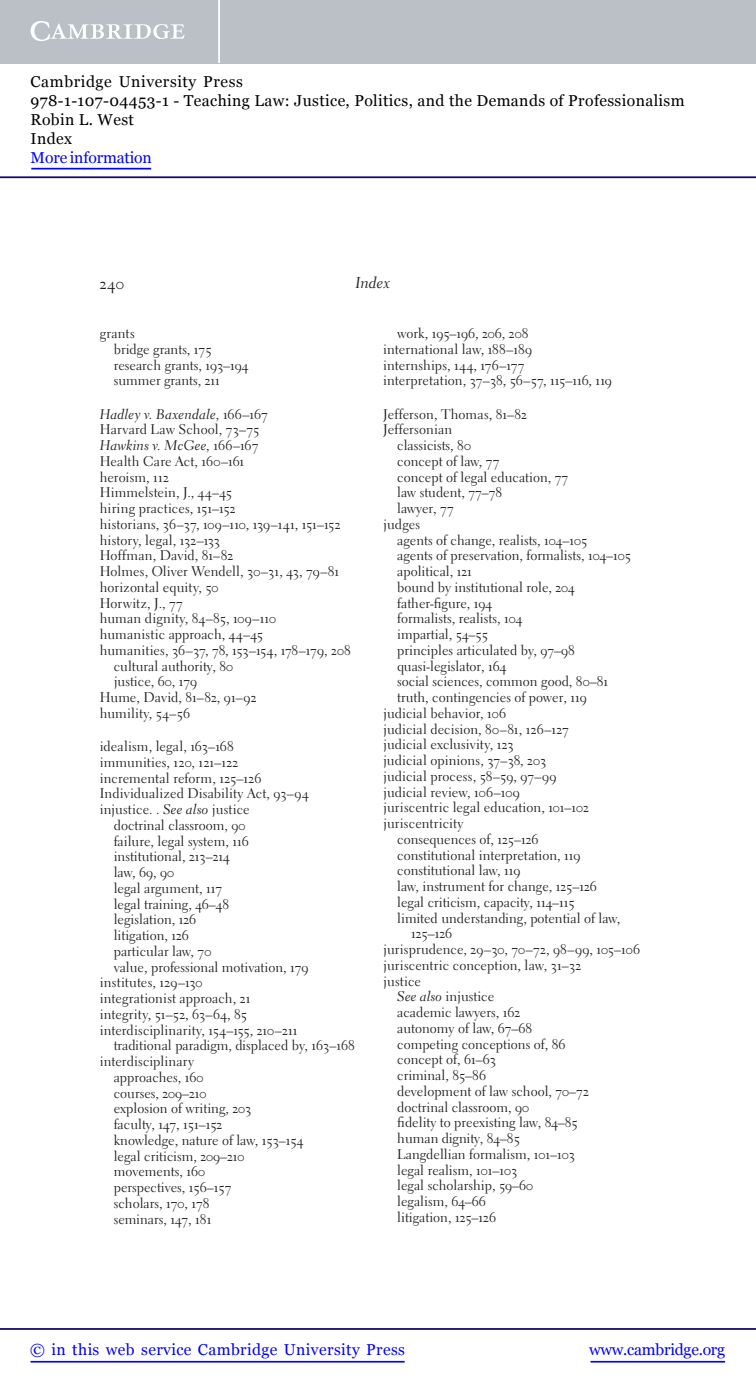
<style>
.page{position:relative;width:756px;height:1388px;background:#fff}
.page>*{position:absolute;margin:0;border:0;box-sizing:border-box;transform-origin:0 0}
.t1{font:16.62px "Electra LT Std";color:#231f20}
.t2{font:15.75px/18.9px "Georgia";letter-spacing:.025em;color:#000}
.t3{font:15.75px "Georgia";letter-spacing:.025em;color:#00f}
.t4{font:15.75px "Georgia";letter-spacing:-.015em;color:#00f}
.t5{font:15.75px "Georgia";letter-spacing:-.01em;color:#00f}
.t6{font:15.75px "Electra LT Std Cursive";letter-spacing:.005em;color:#231f20}
.t7{font:14px/15.8px "Electra LT Std";color:#231f20}
.t8{font:14px "Electra LT Std Cursive";letter-spacing:.005em;color:#231f20}
.t9{font:14px "Electra LT Std";letter-spacing:.03em;color:#231f20}
.s1{font-family:"Electra LT Std"}
.s2{font-family:"Electra LT Std Cursive"}
</style>
<div class="page">
<hr style="left:591px;top:1361px;width:134px;height:1px;background:#00f">
<hr style="left:0;top:1328px;width:756px;height:2px;background:#150666">
<hr style="left:31px;top:1361px;width:374px;height:1px;background:#00f">
<div style="left:0;top:0;width:756px;height:63px;background:#bac0c6"></div>
<svg style="left:31px;top:21px;width:154px;height:20px"></svg>
<hr style="left:218px;top:0;width:2px;height:63px;background:#fff">
<hr style="left:0;top:176px;width:756px;height:2px;background:#150666">
<hr style="left:31px;top:168px;width:120px;height:1px;background:#00f">
<p class="t2" style="left:31px;top:72px;width:656px">Cambridge University Press<br>978-1-107-04453-1 - Teaching Law: Justice, Politics, and the Demands of Professionalism Robin L. West<br>Index</p>
<p class="t5" style="left:31px;top:148px;width:123px">More information</p>
<p class="t1" style="left:100px;top:277px;width:26px">240</p>
<p class="t6" style="left:355px;top:277px;width:36px">Index</p>
<p class="t7" style="left:114px;top:327px;width:136px;text-indent:-14px">grants<br>bridge grants, 175 research grants, 193–194 summer grants, 211</p>
<p class="t8" style="left:100px;top:408px;width:170px">Hadley v. Baxendale, <span class="s1">166–167</span></p>
<p class="t7" style="left:100px;top:423px;width:161px">Harvard Law School, 73–75</p>
<p class="t8" style="left:100px;top:439px;width:160px">Hawkins v. McGee, <span class="s1">166–167</span></p>
<p class="t7" style="left:100px;top:454px;width:146px">Health Care Act, 160–161</p>
<p class="t7" style="left:100px;top:470px;width:71px">heroism, 112</p>
<p class="t7" style="left:100px;top:486px;width:134px">Himmelstein, J., 44–45</p>
<p class="t7" style="left:100px;top:502px;width:137px">hiring practices, 151–152</p>
<p class="t7" style="left:100px;top:517px;width:242px">historians, 36–37 , 109–110 , 139–141 , 151–152</p>
<p class="t7" style="left:100px;top:533px;width:122px">history, legal, 132–133</p>
<p class="t7" style="left:100px;top:549px;width:135px">Hoffman, David, 81–82</p>
<p class="t7" style="left:100px;top:565px;width:241px">Holmes, Oliver Wendell, 30–31 , 43 , 79–81</p>
<p class="t7" style="left:100px;top:580px;width:120px">horizontal equity, 50</p>
<p class="t7" style="left:100px;top:596px;width:85px">Horwitz, J., 77</p>
<p class="t7" style="left:100px;top:612px;width:178px">human dignity, 84–85 , 109–110</p>
<p class="t7" style="left:100px;top:628px;width:165px">humanistic approach, 44–45</p>
<p class="t7" style="left:100px;top:643px;width:253px">humanities, 36–37 , 78 , 153–154 , 178–179 , 208</p>
<p class="t7" style="left:114px;top:659px;width:121px">cultural authority, 80</p>
<p class="t7" style="left:114px;top:675px;width:85px">justice, 60 , 179</p>
<p class="t7" style="left:100px;top:691px;width:158px">Hume, David, 81–82 , 91–92</p>
<p class="t7" style="left:100px;top:706px;width:92px">humility, 54–56</p>
<p class="t7" style="left:100px;top:740px;width:136px">idealism, legal, 163–168</p>
<p class="t9" style="left:100px;top:756px;width:140px">immunities, 120 , 121–122</p>
<p class="t7" style="left:100px;top:771px;width:163px">incremental reform, 125–126</p>
<p class="t7" style="left:100px;top:787px;width:210px">Individualized Disability Act, 93–94</p>
<p class="t7" style="left:100px;top:803px;width:152px">injustice. . <span class="s2">See also</span> justice</p>
<p class="t7" style="left:114px;top:818px;width:133px">doctrinal classroom, 90</p>
<p class="t7" style="left:114px;top:834px;width:136px">failure, legal system, 116</p>
<p class="t7" style="left:114px;top:850px;width:117px">institutional, 213–214</p>
<p class="t7" style="left:114px;top:866px;width:62px">law, 69 , 90</p>
<p class="t7" style="left:114px;top:881px;width:110px">legal argument, 117</p>
<p class="t7" style="left:114px;top:897px;width:117px">legal training, 46–48</p>
<p class="t7" style="left:114px;top:913px;width:84px">legislation, 126</p>
<p class="t7" style="left:114px;top:929px;width:77px">litigation, 126</p>
<p class="t7" style="left:114px;top:944px;width:99px">particular law, 70</p>
<p class="t7" style="left:114px;top:960px;width:196px">value, professional motivation, 179</p>
<p class="t7" style="left:100px;top:976px;width:104px">institutes, 129–130</p>
<p class="t7" style="left:100px;top:992px;width:152px">integrationist approach, 21</p>
<p class="t7" style="left:100px;top:1007px;width:149px">integrity, 51–52 , 63–64 , 85</p>
<p class="t7" style="left:100px;top:1023px;width:199px">interdisciplinarity, 154–155 , 210–211</p>
<p class="t7" style="left:114px;top:1039px;width:243px">traditional paradigm, displaced by, 163–168</p>
<p class="t7" style="left:100px;top:1055px;width:96px">interdisciplinary</p>
<p class="t7" style="left:114px;top:1070px;width:91px">approaches, 160</p>
<p class="t7" style="left:114px;top:1086px;width:94px">courses, 209–210</p>
<p class="t7" style="left:114px;top:1102px;width:139px">explosion of writing, 203</p>
<p class="t7" style="left:114px;top:1118px;width:110px">faculty, 147 , 151–152</p>
<p class="t7" style="left:114px;top:1133px;width:191px">knowledge, nature of law, 153–154</p>
<p class="t7" style="left:114px;top:1149px;width:132px">legal criticism, 209–210</p>
<p class="t7" style="left:114px;top:1165px;width:93px">movements, 160</p>
<p class="t7" style="left:114px;top:1181px;width:119px">perspectives, 156–157</p>
<p class="t7" style="left:114px;top:1196px;width:97px">scholars, 170 , 178</p>
<p class="t7" style="left:114px;top:1212px;width:99px">seminars, 147 , 181</p>
<p class="t7" style="left:383px;top:327px;width:230px;text-indent:14px">work, 195–196 , 206 , 208<br>international law, 188–189<br>internships, 144 , 176–177<br>interpretation, 37–38 , 56–57 , 115–116 , 119</p>
<p class="t7" style="left:383px;top:407px;width:145px">Jefferson, Thomas, 81–82</p>
<p class="t7" style="left:383px;top:423px;width:71px">Jeffersonian</p>
<p class="t7" style="left:397px;top:439px;width:75px">classicists, 80</p>
<p class="t7" style="left:397px;top:454px;width:104px">concept of law, 77</p>
<p class="t7" style="left:397px;top:470px;width:173px">concept of legal education, 77</p>
<p class="t7" style="left:397px;top:486px;width:107px">law student, 77–78</p>
<p class="t7" style="left:397px;top:502px;width:58px">lawyer, 77</p>
<p class="t7" style="left:383px;top:517px;width:39px">judges</p>
<p class="t7" style="left:397px;top:533px;width:192px">agents of change, realists, 104–105</p>
<p class="t7" style="left:397px;top:549px;width:235px">agents of preservation, formalists, 104–105</p>
<p class="t7" style="left:397px;top:565px;width:76px">apolitical, 121</p>
<p class="t7" style="left:397px;top:580px;width:179px">bound by institutional role, 204</p>
<p class="t7" style="left:397px;top:596px;width:96px">father-figure, 194</p>
<p class="t7" style="left:397px;top:612px;width:126px">formalists, realists, 104</p>
<p class="t7" style="left:397px;top:628px;width:92px">impartial, 54–55</p>
<p class="t7" style="left:397px;top:643px;width:179px">principles articulated by, 97–98</p>
<p class="t7" style="left:397px;top:659px;width:111px">quasi-legislator, 164</p>
<p class="t7" style="left:397px;top:675px;width:212px">social sciences, common good, 80–81</p>
<p class="t7" style="left:397px;top:691px;width:191px">truth, contingencies of power, 119</p>
<p class="t7" style="left:383px;top:706px;width:124px">judicial behavior, 106</p>
<p class="t7" style="left:383px;top:722px;width:187px">judicial decision, 80–81 , 126–127</p>
<p class="t7" style="left:383px;top:738px;width:132px">judicial exclusivity, 123</p>
<p class="t7" style="left:383px;top:754px;width:165px">judicial opinions, 37–38 , 203</p>
<p class="t7" style="left:383px;top:769px;width:175px">judicial process, 58–59 , 97–99</p>
<p class="t7" style="left:383px;top:785px;width:138px">judicial review, 106–109</p>
<p class="t7" style="left:383px;top:801px;width:207px">juriscentric legal education, 101–102</p>
<p class="t7" style="left:383px;top:817px;width:82px">juriscentricity</p>
<p class="t7" style="left:397px;top:832px;width:143px">consequences of, 125–126</p>
<p class="t7" style="left:397px;top:848px;width:185px">constitutional interpretation, 119</p>
<p class="t7" style="left:397px;top:864px;width:125px">constitutional law, 119</p>
<p class="t7" style="left:397px;top:880px;width:201px">law, instrument for change, 125–126</p>
<p class="t7" style="left:397px;top:895px;width:179px">legal criticism, capacity, 114–115</p>
<p class="t7" style="left:397px;top:911px;width:225px">limited understanding, potential of law,</p>
<p class="t7" style="left:411px;top:927px;width:42px">125–126</p>
<p class="t7" style="left:383px;top:943px;width:258px">jurisprudence, 29–30 , 70–72 , 98–99 , 105–106</p>
<p class="t7" style="left:383px;top:958px;width:200px">juriscentric conception, law, 31–32</p>
<p class="t7" style="left:383px;top:974px;width:39px">justice</p>
<p class="t7" style="left:397px;top:990px;width:98px"><span class="s2">See also</span> injustice</p>
<p class="t7" style="left:397px;top:1006px;width:124px">academic lawyers, 162</p>
<p class="t7" style="left:397px;top:1021px;width:137px">autonomy of law, 67–68</p>
<p class="t7" style="left:397px;top:1037px;width:170px">competing conceptions of, 86</p>
<p class="t7" style="left:397px;top:1053px;width:100px">concept of, 61–63</p>
<p class="t7" style="left:397px;top:1069px;width:90px">criminal, 85–86</p>
<p class="t7" style="left:397px;top:1084px;width:193px">development of law school, 70–72</p>
<p class="t7" style="left:397px;top:1100px;width:133px">doctrinal classroom, 90</p>
<p class="t7" style="left:397px;top:1116px;width:182px">fidelity to preexisting law, 84–85</p>
<p class="t7" style="left:397px;top:1132px;width:124px">human dignity, 84–85</p>
<p class="t7" style="left:397px;top:1147px;width:179px">Langdellian formalism, 101–103</p>
<p class="t7" style="left:397px;top:1163px;width:122px">legal realism, 101–103</p>
<p class="t7" style="left:397px;top:1179px;width:137px">legal scholarship, 59–60</p>
<p class="t7" style="left:397px;top:1195px;width:90px">legalism, 64–66</p>
<p class="t7" style="left:397px;top:1210px;width:100px">litigation, 125–126</p>
<p class="t3" style="left:30px;top:1340px;width:376px">© in this web service Cambridge University Press</p>
<p class="t4" style="left:589px;top:1340px;width:137px">www.cambridge.org</p>
</div>
